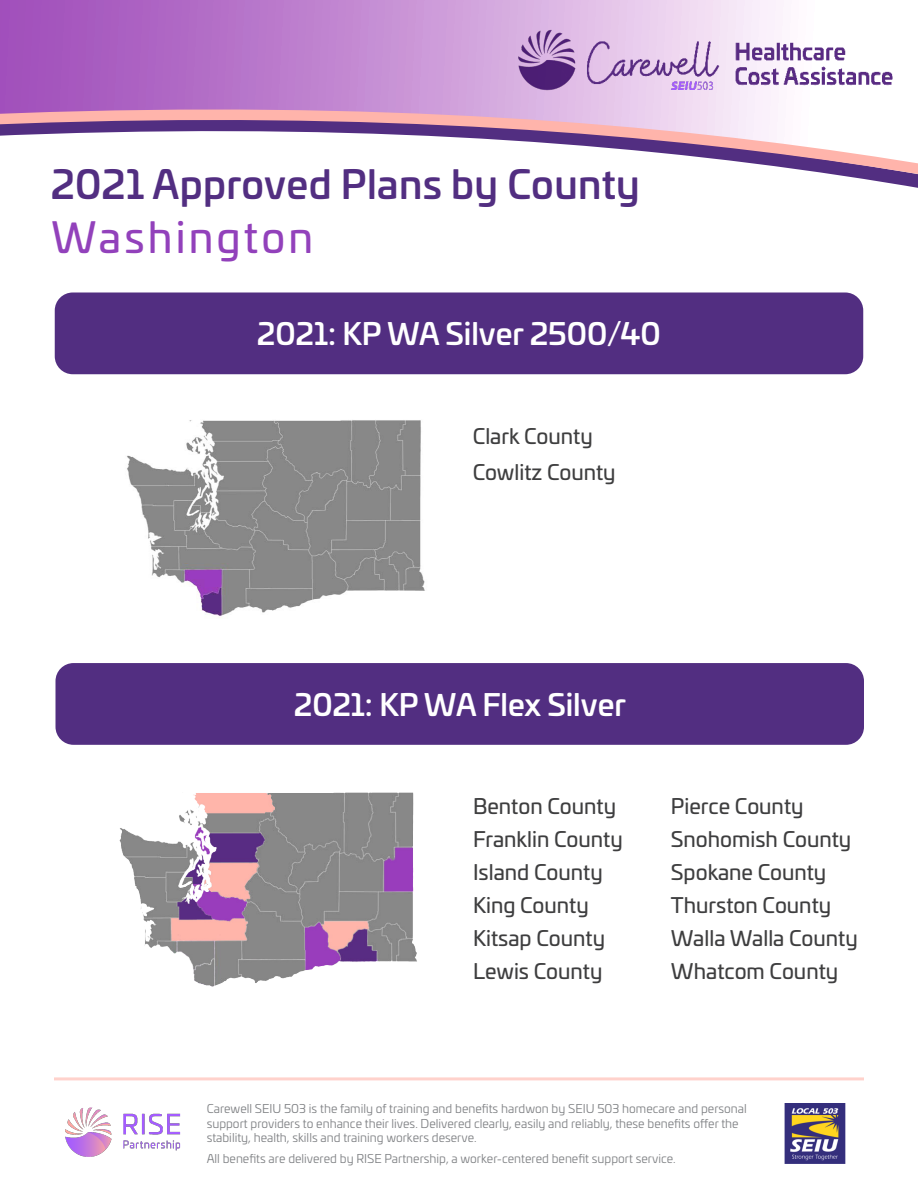
<style>
.page{position:relative;width:918px;height:1188px;background:#fff}
.page>*{position:absolute;margin:0;border:0;box-sizing:border-box;transform-origin:0 0}
.t1{font:42px "Univia Pro";letter-spacing:.075em;color:#9241bb}
.t2{font:500 39px "Univia Pro";letter-spacing:.01em;color:#522e81}
.t3{font:500 30px "Univia Pro";color:#fff}
.t4{font:21px "Univia Pro";color:#3e3e3f}
.t5{font:12px/14.4px "Univia Pro";color:#808285}
</style>
<div class="page">
<svg style="left:0;top:0;width:918px;height:375px"></svg>
<hr style="left:54px;top:1077px;width:810px;height:3px;background:#ffd2cc">
<img style="left:784px;top:1103px;width:62px;height:61px">
<img style="left:65px;top:1107px;width:116px;height:50px">
<img style="left:576px;top:15px;width:342px;height:131px">
<div style="left:55px;top:292px;width:808px;height:82px;background:#522e81;border-radius:18px"></div>
<img style="left:516px;top:28px;width:63px;height:64px">
<img style="left:127px;top:420px;width:298px;height:198px">
<img style="left:119px;top:792px;width:298px;height:195px">
<div style="left:56px;top:663px;width:808px;height:82px;background:#522e81;border-radius:18px"></div>
<p class="t2" style="left:51px;top:155px;width:590px">2021 Approved Plans by County</p>
<p class="t1" style="left:51px;top:206px;width:264px">Washington</p>
<p class="t3" style="left:257px;top:311px;width:405px">2021: KP WA Silver 2500/40</p>
<p class="t4" style="left:473px;top:421px;width:122px">Clark County</p>
<p class="t4" style="left:473px;top:457px;width:144px">Cowlitz County</p>
<p class="t3" style="left:294px;top:682px;width:333px">2021: KP WA Flex Silver</p>
<p class="t4" style="left:473px;top:790px;width:145px">Benton County</p>
<p class="t4" style="left:473px;top:823px;width:151px">Franklin County</p>
<p class="t4" style="left:473px;top:856px;width:131px">Island County</p>
<p class="t4" style="left:473px;top:889px;width:117px">King County</p>
<p class="t4" style="left:473px;top:922px;width:133px">Kitsap County</p>
<p class="t4" style="left:473px;top:955px;width:131px">Lewis County</p>
<p class="t4" style="left:671px;top:790px;width:134px">Pierce County</p>
<p class="t4" style="left:671px;top:823px;width:182px">Snohomish County</p>
<p class="t4" style="left:671px;top:856px;width:157px">Spokane County</p>
<p class="t4" style="left:671px;top:889px;width:162px">Thurston County</p>
<p class="t4" style="left:671px;top:922px;width:188px">Walla Walla County</p>
<p class="t4" style="left:671px;top:955px;width:169px">Whatcom County</p>
<p class="t5" style="left:207px;top:1101px;width:542px">Carewell SEIU 503 is the family of training and benefits hardwon by SEIU 503 homecare and personal support providers to enhance their lives. Delivered clearly, easily and reliably, these benefits offer the stability, health, skills and training workers deserve.</p>
<p class="t5" style="left:207px;top:1151px;width:470px">All benefits are delivered by RISE Partnership, a worker-centered benefit support service.</p>
</div>
